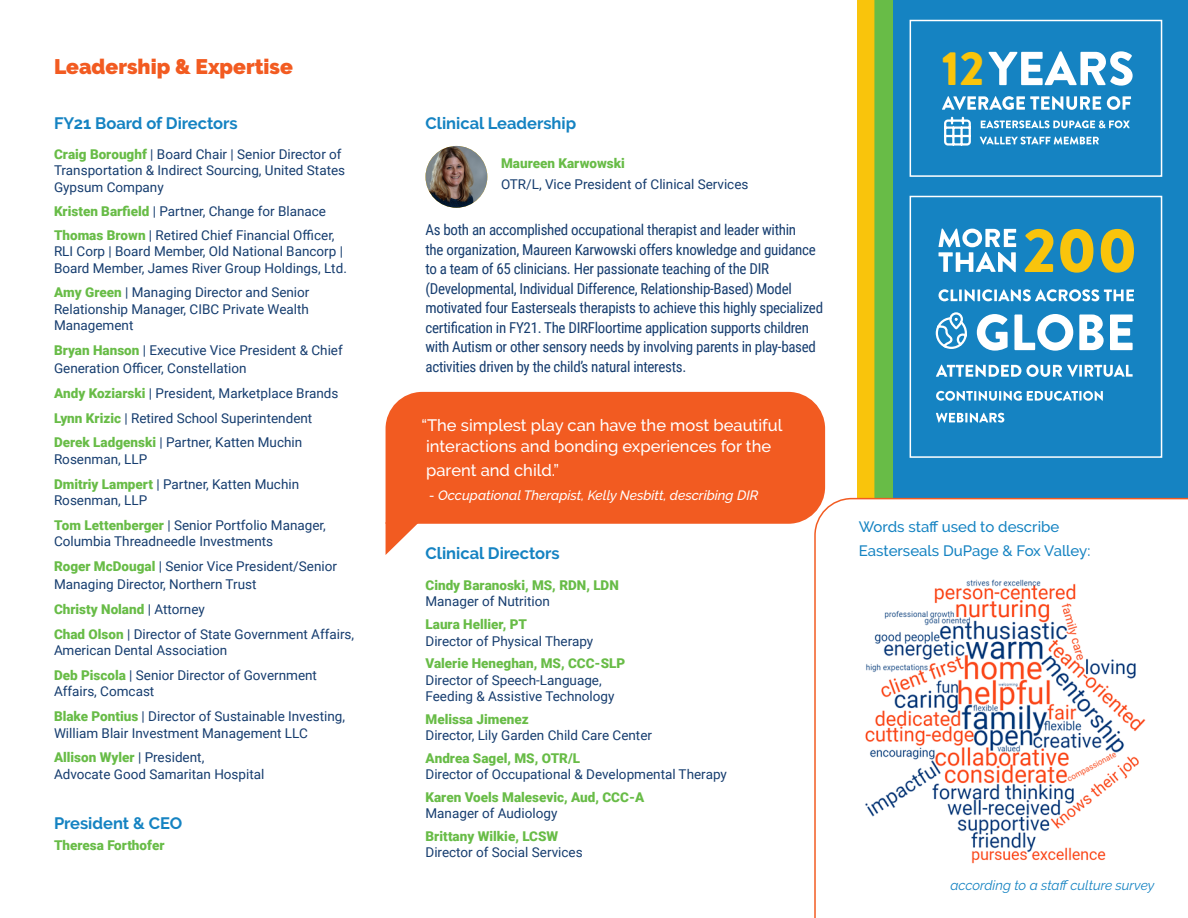
<style>
.page{position:relative;width:1188px;height:918px;background:#fff}
.page>*{position:absolute;margin:0;border:0;box-sizing:border-box;transform-origin:0 0}
.t1{font:900 48px "Brandon Grotesque";color:#f9c40c}
.t2{font:900 21px "Raleway";color:#f25b21}
.t3{font:500 16.5px/21px "Raleway";color:#fff}
.t4{font:700 16.5px "Raleway";color:#1583c2}
.t5{font:15px/19.5px "Roboto Condensed";letter-spacing:-.02em;color:#163d6f}
.t6{font:500 15px/24px "Raleway";color:#1583c2}
.t7{font:13.5px/16.5px "Roboto";color:#163d6f}
.t8{font:900 13.5px/16.2px "Roboto";color:#68bc47}
.t9{font:italic 500 13.5px "Raleway";color:#fff}
.t10{font:italic 13.5px "Raleway";color:#1583c2}
.s1{font-weight:900;color:#68bc47}
.s2{font-weight:400;color:#163d6f}
</style>
<div class="page">
<div style="left:857px;top:0;width:29px;height:583px;background:#f9c40c"></div>
<div style="left:874px;top:0;width:19px;height:497px;background:#68bc47"></div>
<div style="left:893px;top:0;width:295px;height:583px;background:#1583c2"></div>
<svg style="left:980px;top:137px;width:119px;height:7px"></svg>
<svg style="left:981px;top:120px;width:149px;height:8px"></svg>
<svg style="left:936px;top:413px;width:68px;height:10px"></svg>
<svg style="left:936px;top:391px;width:167px;height:10px"></svg>
<img style="left:426px;top:146px;width:61px;height:62px;border-radius:31px">
<svg style="left:814px;top:497px;width:374px;height:421px"></svg>
<img style="left:814px;top:568px;width:374px;height:297px">
<svg style="left:988px;top:51px;width:145px;height:35px"></svg>
<svg style="left:938px;top:229px;width:78px;height:43px"></svg>
<svg style="left:944px;top:116px;width:27px;height:30px"></svg>
<svg style="left:935px;top:312px;width:32px;height:37px"></svg>
<svg style="left:386px;top:524px;width:31px;height:31px"></svg>
<svg style="left:942px;top:96px;width:189px;height:14px"></svg>
<div style="left:910px;top:20px;width:252px;height:157px;border:2px solid #fff"></div>
<div style="left:910px;top:196px;width:252px;height:262px;border:2px solid #fff"></div>
<svg style="left:1025px;top:229px;width:109px;height:44px"></svg>
<svg style="left:939px;top:289px;width:195px;height:12px"></svg>
<svg style="left:936px;top:365px;width:197px;height:12px"></svg>
<svg style="left:977px;top:314px;width:156px;height:37px"></svg>
<div style="left:386px;top:392px;width:439px;height:132px;background:#f25b21"></div>
<p class="t2" style="left:54px;top:54px;width:240px">Leadership &amp; Expertise</p>
<p class="t4" style="left:54px;top:113px;width:185px">FY21 Board of Directors</p>
<p class="t7" style="left:54px;top:145px;width:293px"><span class="s1">Craig Boroughf</span> | Board Chair | Senior Director of<br>Transportation &amp; Indirect Sourcing, United States<br>Gypsum Company</p>
<p class="t7" style="left:54px;top:203px;width:274px"><span class="s1">Kristen Barfield</span> | Partner, Change for Blanace</p>
<p class="t7" style="left:54px;top:226px;width:294px"><span class="s1">Thomas Brown</span> | Retired Chief Financial Officer,<br>RLI Corp | Board Member, Old National Bancorp |<br>Board Member, James River Group Holdings, Ltd.</p>
<p class="t7" style="left:54px;top:284px;width:257px;text-align:justify"><span class="s1">Amy Green</span> | Managing Director and Senior Relationship Manager, CIBC Private Wealth Management</p>
<p class="t7" style="left:54px;top:341px;width:290px;line-height:18px"><span class="s1">Bryan Hanson</span> | Executive Vice President &amp; Chief<br>Generation Officer, Constellation</p>
<p class="t7" style="left:54px;top:384px;width:286px"><span class="s1">Andy Koziarski</span> | President, Marketplace Brands</p>
<p class="t7" style="left:54px;top:409px;width:260px"><span class="s1">Lynn Krizic</span> | Retired School Superintendent</p>
<p class="t7" style="left:54px;top:434px;width:250px"><span class="s1">Derek Ladgenski</span> | Partner, Katten Muchin<br>Rosenman, LLP</p>
<p class="t7" style="left:54px;top:475px;width:247px"><span class="s1">Dmitriy Lampert</span> | Partner, Katten Muchin<br>Rosenman, LLP</p>
<p class="t7" style="left:54px;top:516px;width:273px"><span class="s1">Tom Lettenberger</span> | Senior Portfolio Manager,<br>Columbia Threadneedle Investments</p>
<p class="t7" style="left:54px;top:557px;width:284px;line-height:18px"><span class="s1">Roger McDougal</span> | Senior Vice President/Senior<br>Managing Director, Northern Trust</p>
<p class="t8" style="left:54px;top:601px;width:152px">Christy Noland <span class="s2">| Attorney</span></p>
<p class="t7" style="left:54px;top:625px;width:302px"><span class="s1">Chad Olson</span> | Director of State Government Affairs,<br>American Dental Association</p>
<p class="t7" style="left:54px;top:666px;width:265px"><span class="s1">Deb Piscola</span> | Senior Director of Government<br>Affairs, Comcast</p>
<p class="t7" style="left:54px;top:708px;width:293px"><span class="s1">Blake Pontius</span> | Director of Sustainable Investing,<br>William Blair Investment Management LLC</p>
<p class="t7" style="left:54px;top:749px;width:212px"><span class="s1">Allison Wyler</span> | President,<br>Advocate Good Samaritan Hospital</p>
<p class="t4" style="left:54px;top:814px;width:130px">President &amp; CEO</p>
<p class="t8" style="left:54px;top:837px;width:112px">Theresa Forthofer</p>
<p class="t4" style="left:426px;top:113px;width:152px">Clinical Leadership</p>
<p class="t8" style="left:501px;top:155px;width:125px">Maureen Karwowski</p>
<p class="t7" style="left:501px;top:175px;width:249px">OTR/L, Vice President of Clinical Services</p>
<p class="t5" style="left:426px;top:219px;width:399px">As both an accomplished occupational therapist and leader within<br>the organization, Maureen Karwowski offers knowledge and guidance to a team of 65 clinicians. Her passionate teaching of the DIR (Developmental, Individual Difference, Relationship-Based) Model motivated four Easterseals therapists to achieve this highly specialized certification in FY21. The DIRFloortime application supports children with Autism or other sensory needs by involving parents in play-based activities driven by the child’s natural interests.</p>
<p class="t3" style="left:421px;top:415px;width:363px">“The simplest play can have the most beautiful interactions and bonding experiences for the</p>
<p class="t3" style="left:426px;top:460px;width:135px">parent and child.”</p>
<p class="t9" style="left:429px;top:488px;width:331px">- Occupational Therapist, Kelly Nesbitt, describing DIR</p>
<p class="t4" style="left:426px;top:544px;width:136px">Clinical Directors</p>
<p class="t8" style="left:426px;top:577px;width:195px">Cindy Baranoski, MS, RDN, LDN<br><span class="s2">Manager of Nutrition</span></p>
<p class="t7" style="left:426px;top:616px;width:169px"><span class="s1">Laura Hellier, PT<br></span>Director of Physical Therapy</p>
<p class="t7" style="left:426px;top:655px;width:201px"><span class="s1">Valerie Heneghan, MS, CCC-SLP<br></span>Director of Speech-Language,<br>Feeding &amp; Assistive Technology</p>
<p class="t7" style="left:426px;top:710px;width:228px"><span class="s1">Melissa Jimenez<br></span>Director, Lily Garden Child Care Center</p>
<p class="t7" style="left:426px;top:750px;width:303px"><span class="s1">Andrea Sagel, MS, OTR/L<br></span>Director of Occupational &amp; Developmental Therapy</p>
<p class="t8" style="left:426px;top:789px;width:220px">Karen Voels Malesevic, Aud, CCC-A<br><span class="s2">Manager of Audiology</span></p>
<p class="t7" style="left:426px;top:828px;width:159px"><span class="s1">Brittany Wilkie, LCSW<br></span>Director of Social Services</p>
<p class="t1" style="left:942px;top:34px;width:44px">12</p>
<p class="t6" style="left:859px;top:515px;width:233px">Words staff used to describe<br>Easterseals DuPage &amp; Fox Valley:</p>
<p class="t10" style="left:950px;top:878px;width:206px">according to a staff culture survey</p>
</div>
